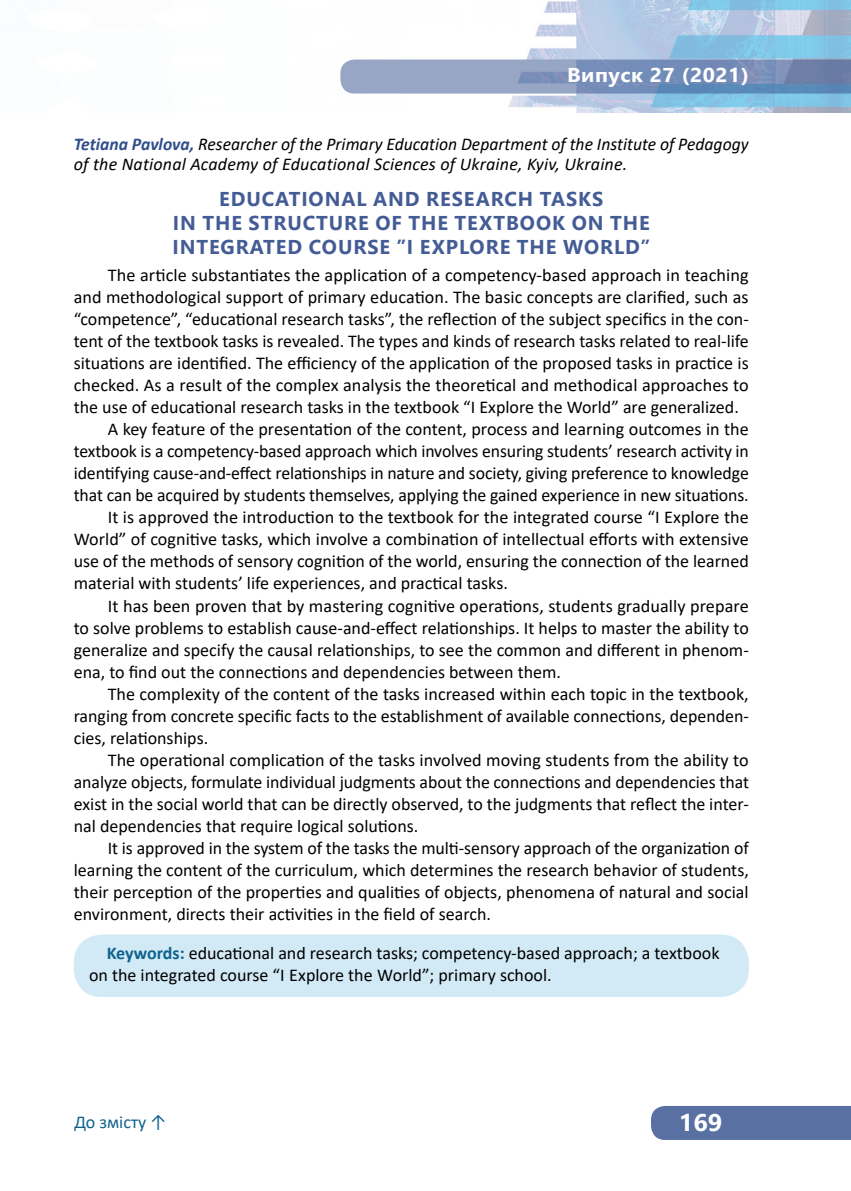
<style>
.page{position:relative;width:851px;height:1191px;background:#fff}
.page>*{position:absolute;margin:0;border:0;box-sizing:border-box;transform-origin:0 0}
.t1{font:700 24px "Segoe UI";color:#fff;scale:1.05 1}
.t2{font:700 20px/24px "Segoe UI";letter-spacing:.045em;color:#445c95;text-align:center}
.t3{font:700 20px "Segoe UI";letter-spacing:.025em;color:#fff;scale:1.06 1}
.t4{font:18px/22px "Calibri";color:#000}
.t5{font:italic 18px/20.6px "Calibri";color:#000}
.t6{font:18px "Calibri";color:#0e628e}
.s1{font-weight:700;color:#304e8b}
.s2{font-weight:700;color:#0e628e}
</style>
<div class="page">
<img style="left:352px;top:0;width:498px;height:113px">
<svg style="left:340px;top:60px;width:510px;height:34px;background:#8197bc"></svg>
<div style="left:651px;top:1106px;width:199px;height:34px;background:#5971a2"></div>
<div style="left:74px;top:934px;width:674px;height:63px;background:#d2eaf6;border-radius:28px"></div>
<p class="t3" style="left:567px;top:56px;width:173px">Випуск 27 (2021)</p>
<p class="t5" style="left:74px;top:133px;width:676px"><span class="s1">Tetiana Pavlova,</span> Researcher of the Primary Education Department of the Institute of Pedagogy of the National Academy of Educational Sciences of Ukraine, Kyiv, Ukraine.</p>
<p class="t2" style="left:172px;top:185px;width:479px">EDUCATIONAL AND RESEARCH TASKS<br>IN THE STRUCTURE OF THE TEXTBOOK ON THE<br>INTEGRATED COURSE ”I EXPLORE THE WORLD”</p>
<p class="t4" style="left:108px;top:264px;width:642px">The article substantiates the application of a competency-based approach in teaching</p>
<p class="t4" style="left:74px;top:286px;width:676px">and methodological support of primary education. The basic concepts are clarified, such as</p>
<p class="t4" style="left:74px;top:308px;width:676px">“competence”, “educational research tasks”, the reflection of the subject specifics in the con-</p>
<p class="t4" style="left:74px;top:330px;width:676px">tent of the textbook tasks is revealed. The types and kinds of research tasks related to real-life</p>
<p class="t4" style="left:74px;top:352px;width:676px">situations are identified. The efficiency of the application of the proposed tasks in practice is</p>
<p class="t4" style="left:74px;top:374px;width:676px">checked. As a result of the complex analysis the theoretical and methodical approaches to</p>
<p class="t4" style="left:74px;top:396px;width:666px">the use of educational research tasks in the textbook “I Explore the World” are generalized.</p>
<p class="t4" style="left:108px;top:418px;width:642px">A key feature of the presentation of the content, process and learning outcomes in the</p>
<p class="t4" style="left:74px;top:440px;width:676px">textbook is a competency-based approach which involves ensuring students’ research activity in</p>
<p class="t4" style="left:74px;top:462px;width:676px">identifying cause-and-effect relationships in nature and society, giving preference to knowledge</p>
<p class="t4" style="left:74px;top:484px;width:676px">that can be acquired by students themselves, applying the gained experience in new situations.</p>
<p class="t4" style="left:108px;top:506px;width:642px">It is approved the introduction to the textbook for the integrated course “I Explore the</p>
<p class="t4" style="left:74px;top:528px;width:676px">World” of cognitive tasks, which involve a combination of intellectual efforts with extensive</p>
<p class="t4" style="left:74px;top:550px;width:676px">use of the methods of sensory cognition of the world, ensuring the connection of the learned</p>
<p class="t4" style="left:74px;top:572px;width:435px">material with students’ life experiences, and practical tasks.</p>
<p class="t4" style="left:108px;top:594px;width:642px">It has been proven that by mastering cognitive operations, students gradually prepare</p>
<p class="t4" style="left:74px;top:616px;width:676px">to solve problems to establish cause-and-effect relationships. It helps to master the ability to</p>
<p class="t4" style="left:74px;top:638px;width:676px">generalize and specify the causal relationships, to see the common and different in phenom-</p>
<p class="t4" style="left:74px;top:660px;width:489px">ena, to find out the connections and dependencies between them.</p>
<p class="t4" style="left:108px;top:682px;width:642px">The complexity of the content of the tasks increased within each topic in the textbook,</p>
<p class="t4" style="left:74px;top:704px;width:676px">ranging from concrete specific facts to the establishment of available connections, dependen-</p>
<p class="t4" style="left:74px;top:726px;width:136px">cies, relationships.</p>
<p class="t4" style="left:108px;top:748px;width:642px">The operational complication of the tasks involved moving students from the ability to</p>
<p class="t4" style="left:74px;top:770px;width:676px">analyze objects, formulate individual judgments about the connections and dependencies that</p>
<p class="t4" style="left:74px;top:792px;width:676px">exist in the social world that can be directly observed, to the judgments that reflect the inter-</p>
<p class="t4" style="left:74px;top:814px;width:346px">nal dependencies that require logical solutions.</p>
<p class="t4" style="left:108px;top:836px;width:642px">It is approved in the system of the tasks the multi-sensory approach of the organization of</p>
<p class="t4" style="left:74px;top:858px;width:676px">learning the content of the curriculum, which determines the research behavior of students,</p>
<p class="t4" style="left:74px;top:880px;width:676px">their perception of the properties and qualities of objects, phenomena of natural and social</p>
<p class="t4" style="left:74px;top:902px;width:418px">environment, directs their activities in the field of search.</p>
<p class="t4" style="left:89px;top:942px;width:631px;text-indent:18px"><span class="s2">Keywords:</span> educational and research tasks; competency-based approach; a textbook on the integrated course “I Explore the World”; primary school.</p>
<p class="t6" style="left:74px;top:1109px;width:94px">До змісту ↑</p>
<h1 class="t1" style="left:678px;top:1100px;width:43px">169</h1>
</div>
